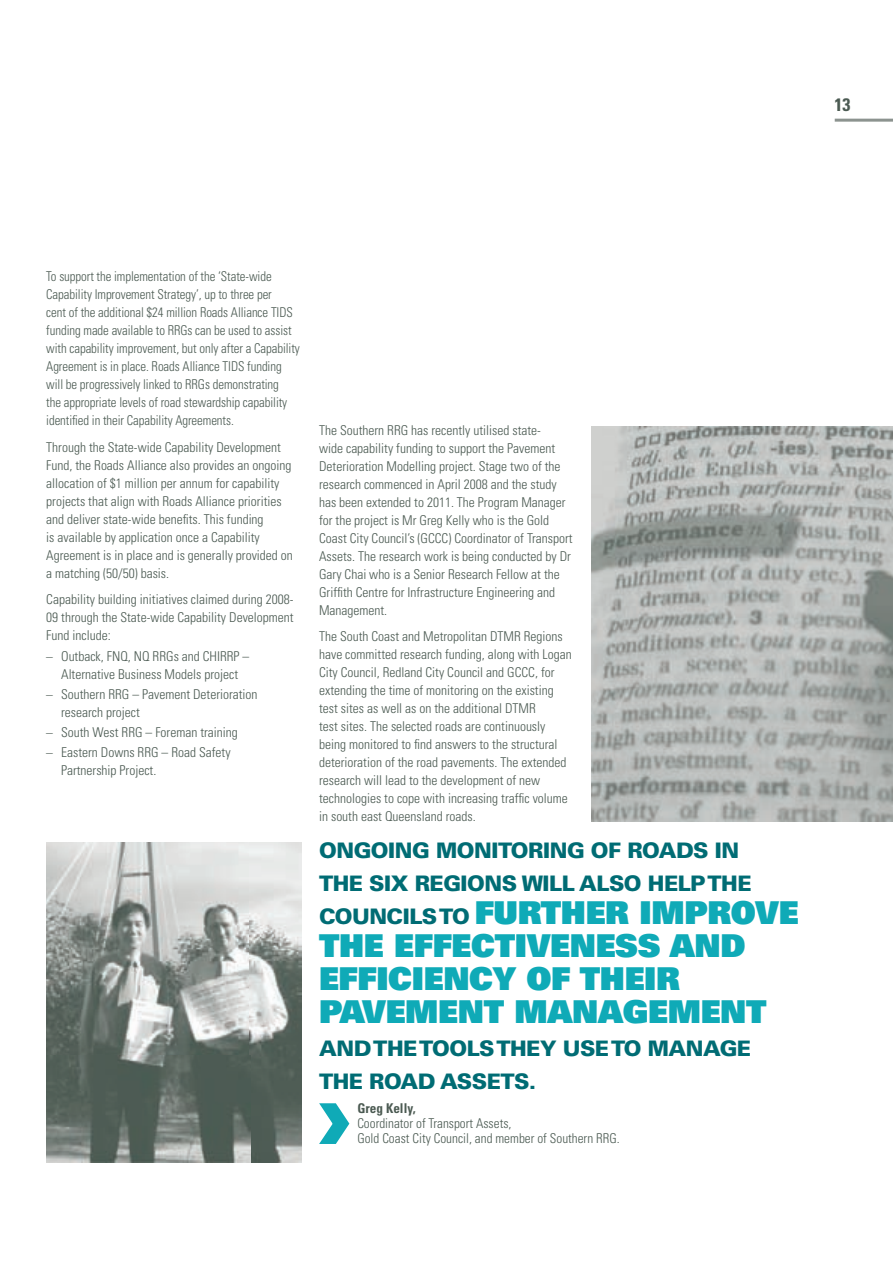
<style>
.page{position:relative;width:893px;height:1263px;background:#fff}
.page>*{position:absolute;margin:0;border:0;box-sizing:border-box;transform-origin:0 0}
.t1{font:900 31.5px/33px "Univers";letter-spacing:-.01em;color:#0faab7}
.t2{font:900 21.45px/33px "Univers";letter-spacing:-.025em;color:#006c74}
.t3{font:700 condensed 18px "Univers";color:#4b5a52}
.t4{font:300 condensed 13.5px/18px "Univers";color:#4b5a52}
.t5{font:300 condensed 13.5px/18px "Univers";color:#4b5a52;scale:.95 1}
.t6{font:700 condensed 13.5px "Univers";color:#4b5a52}
.s1{font-family:"Trade Gothic";font-stretch:normal}
.s2{font-size:21.45px;color:#006c74}
</style>
<div class="page">
<hr style="left:835px;top:119px;width:58px;height:3px;background:#8c938f">
<svg style="left:319px;top:1103px;width:31px;height:41px"></svg>
<img style="left:592px;top:427px;width:301px;height:394px">
<img style="left:46px;top:842px;width:255px;height:320px">
<h3 class="t3" style="left:834px;top:98px;width:17px">13</h3>
<p class="t5" style="left:46px;top:269px;width:268px">To support the implementation of the ‘State-wide Capability Improvement Strategy’, up to three per<br>cent of the additional $24 million Roads Alliance TIDS funding made available to RRGs can be used to assist with capability improvement, but only after a Capability Agreement is in place. Roads Alliance TIDS funding will be progressively linked to RRGs demonstrating<br>the appropriate levels of road stewardship capability identified in their Capability Agreements.</p>
<p class="t4" style="left:46px;top:439px;width:248px">Through the State-wide Capability Development Fund, the Roads Alliance also provides an ongoing allocation of $1 million per annum for capability projects that align with Roads Alliance priorities and deliver state-wide benefits. This funding<br>is available by application once a Capability Agreement is in place and is generally provided on a matching (50/50) basis.</p>
<p class="t4" style="left:46px;top:592px;width:249px;text-align:justify">Capability building initiatives claimed during 2008- 09 through the State-wide Capability Development Fund include:</p>
<p class="t4" style="left:46px;top:648px;width:205px;text-align:center"><span class="s1">–</span> Outback, FNQ, NQ RRGs and CHIRRP –<br>Alternative Business Models project</p>
<p class="t4" style="left:61px;top:686px;width:198px;text-indent:-15px"><span class="s1">–</span> Southern RRG – Pavement Deterioration research project</p>
<p class="t4" style="left:46px;top:724px;width:193px"><span class="s1">–</span> South West RRG – Foreman training</p>
<p class="t4" style="left:61px;top:744px;width:171px;text-indent:-15px"><span class="s1">–</span> Eastern Downs RRG – Road Safety<br>Partnership Project.</p>
<p class="t4" style="left:319px;top:422px;width:255px">The Southern RRG has recently utilised state-<br>wide capability funding to support the Pavement Deterioration Modelling project. Stage two of the research commenced in April 2008 and the study has been extended to 2011. The Program Manager for the project is Mr Greg Kelly who is the Gold Coast City Council’s (GCCC) Coordinator of Transport Assets. The research work is being conducted by Dr Gary Chai who is a Senior Research Fellow at the Griffith Centre for Infrastructure Engineering and Management.</p>
<p class="t4" style="left:319px;top:629px;width:254px">The South Coast and Metropolitan DTMR Regions have committed research funding, along with Logan City Council, Redland City Council and GCCC, for extending the time of monitoring on the existing test sites as well as on the additional DTMR<br>test sites. The selected roads are continuously being monitored to find answers to the structural deterioration of the road pavements. The extended research will lead to the development of new technologies to cope with increasing traffic volume in south east Queensland roads.</p>
<h2 class="t2" style="left:319px;top:836px;width:434px">ONGOING MONITORING OF ROADS IN<br>THE SIX REGIONS WILL ALSO HELP THE</h2>
<h1 class="t1" style="left:319px;top:899px;width:481px"><span class="s2">COUNCILS TO</span> FURTHER IMPROVE<br>THE EFFECTIVENESS AND<br>EFFICIENCY OF THEIR<br>PAVEMENT MANAGEMENT</h1>
<h2 class="t2" style="left:319px;top:1034px;width:434px">AND THE TOOLS THEY USE TO MANAGE<br>THE ROAD ASSETS.</h2>
<p class="t6" style="left:357px;top:1103px;width:60px">Greg Kelly,</p>
<p class="t4" style="left:357px;top:1117px;width:264px;line-height:15.3px">Coordinator of Transport Assets,<br>Gold Coast City Council, and member of Southern RRG.</p>
</div>
